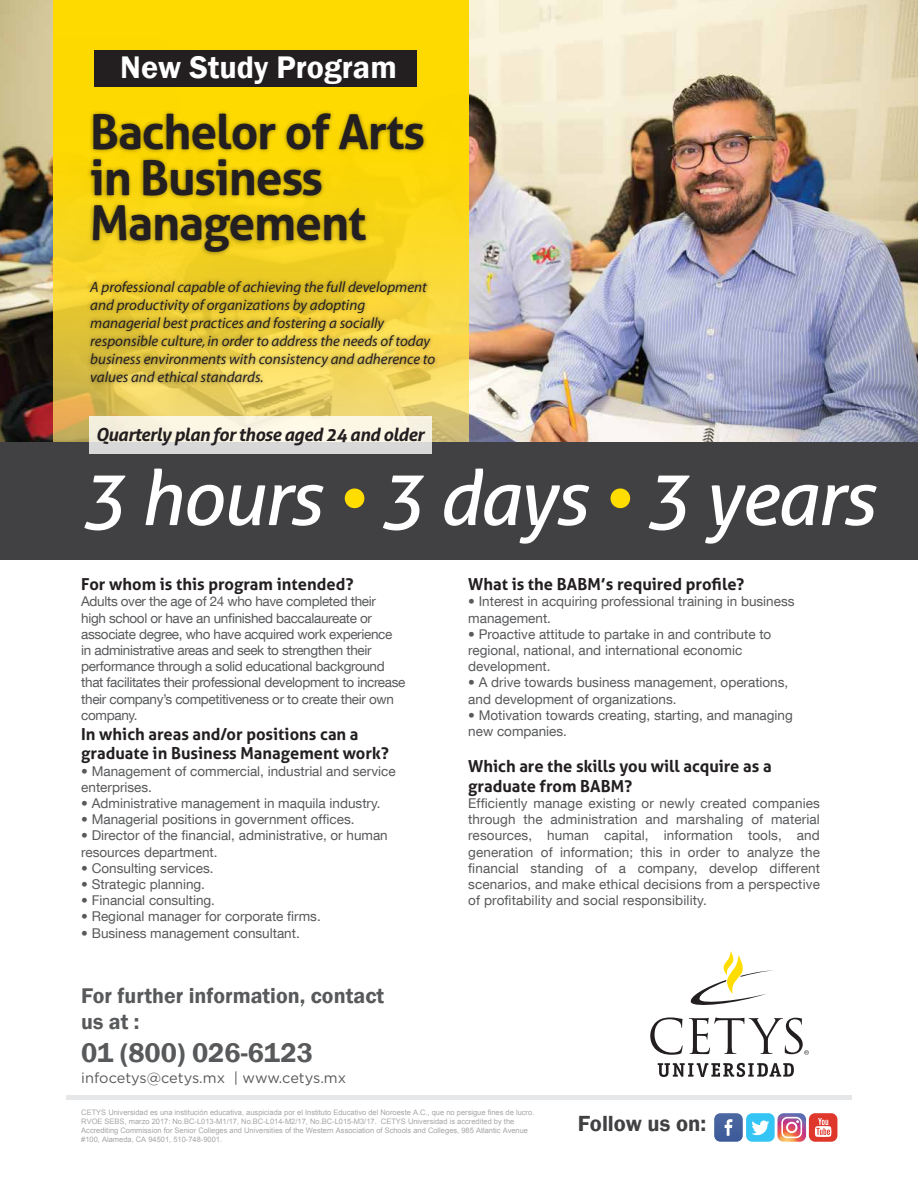
<style>
.page{position:relative;width:918px;height:1188px;background:#fff}
.page>*{position:absolute;margin:0;border:0;box-sizing:border-box;transform-origin:0 0}
.t1{font:italic 76.5px "Aller";letter-spacing:-.025em;color:#fff}
.t2{font:700 48px/45.5px "Aller";letter-spacing:-.025em;color:#231f20}
.t3{font:600 32.1px "Franklin Gothic";color:#fff}
.t4{font:600 27.75px "Franklin Gothic";color:#58595b}
.t5{font:600 22.5px "Franklin Gothic";color:#414042}
.t6{font:600 21.9px/26.2px "Franklin Gothic";color:#58595b}
.t7{font:italic 700 18.15px "Aller";letter-spacing:-.025em;color:#231f20}
.t8{font:700 16.5px/19.8px "Aller";color:#231f20}
.t9{font:italic 15px/18px "Myriad";color:#231f20}
.t10{font:14.55px "Gotham";color:#58595b}
.t11{font:13.5px/16.2px "Helvetica Neue LT Com";color:#58595b}
.t12{font:13.5px/16.2px "Helvetica Neue LT Com";letter-spacing:-.025em;color:#58595b}
.t13{font:7.5px/9px "Arial";color:#a0a0a0}
.s1{color:#fd0}
</style>
<div class="page">
<img style="left:0;top:0;width:918px;height:442px">
<svg style="left:53px;top:0;width:416px;height:442px;background:#f5d31d"></svg>
<svg style="left:714px;top:1113px;width:29px;height:29px"></svg>
<div style="left:746px;top:1113px;width:29px;height:29px;background:#35c5f4;border-radius:6px"></div>
<svg style="left:751px;top:1121px;width:18px;height:14px"></svg>
<svg style="left:777px;top:1113px;width:29px;height:29px"></svg>
<div style="left:809px;top:1113px;width:28px;height:29px;background:#df372b;border-radius:6px"></div>
<svg style="left:815px;top:1118px;width:16px;height:19px"></svg>
<hr style="left:66px;top:1096px;width:786px;height:4px;background:#e6e7e8">
<svg style="left:690px;top:951px;width:84px;height:54px"></svg>
<svg style="left:658px;top:1063px;width:136px;height:14px"></svg>
<svg style="left:650px;top:1017px;width:33px;height:38px"></svg>
<svg style="left:689px;top:1017px;width:120px;height:38px"></svg>
<div style="left:94px;top:50px;width:323px;height:36px;background:#231f20"></div>
<img style="left:83px;top:273px;width:362px;height:126px">
<img style="left:84px;top:101px;width:376px;height:158px">
<div style="left:0;top:442px;width:918px;height:118px;background:#414042"></div>
<svg style="left:89px;top:416px;width:343px;height:37px;background:#efece0"></svg>
<h3 class="t3" style="left:120px;top:48px;width:278px">New Study Program</h3>
<h2 class="t2" style="left:90px;top:109px;width:337px">Bachelor of Arts in Business<br>Management</h2>
<p class="t9" style="left:90px;top:278px;width:347px">A professional capable of achieving the full development and productivity of organizations by adopting managerial best practices and fostering a socially responsible culture, in order to address the needs of today business environments with consistency and adherence to values and ethical standards.</p>
<h3 class="t7" style="left:96px;top:423px;width:330px">Quarterly plan for those aged 24 and older</h3>
<h1 class="t1" style="left:80px;top:451px;width:796px">3 hours <span class="s1">•</span> 3 days <span class="s1">•</span> 3 years</h1>
<p class="t8" style="left:81px;top:574px;width:274px">For whom is this program intended?</p>
<p class="t12" style="left:81px;top:593px;width:326px">Adults over the age of 24 who have completed their<br>high school or have an unfinished baccalaureate or associate degree, who have acquired work experience in administrative areas and seek to strengthen their performance through a solid educational background that facilitates their professional development to increase their company’s competitiveness or to create their own company.</p>
<p class="t8" style="left:81px;top:724px;width:309px">In which areas and/or positions can a graduate in Business Management work?</p>
<p class="t11" style="left:81px;top:762px;width:316px">• Management of commercial, industrial and service enterprises.</p>
<p class="t11" style="left:81px;top:795px;width:301px">• Administrative management in maquila industry.</p>
<p class="t11" style="left:81px;top:811px;width:275px">• Managerial positions in government offices.</p>
<p class="t11" style="left:81px;top:827px;width:308px">• Director of the financial, administrative, or human resources department.</p>
<p class="t11" style="left:81px;top:860px;width:134px">• Consulting services.</p>
<p class="t11" style="left:81px;top:876px;width:125px">• Strategic planning.</p>
<p class="t11" style="left:81px;top:892px;width:135px">• Financial consulting.</p>
<p class="t11" style="left:81px;top:908px;width:241px">• Regional manager for corporate firms.</p>
<p class="t11" style="left:81px;top:924px;width:220px">• Business management consultant.</p>
<h3 class="t6" style="left:81px;top:983px;width:305px">For further information, contact us at :</h3>
<h3 class="t4" style="left:81px;top:1036px;width:233px">01 (800) 026-6123</h3>
<p class="t10" style="left:81px;top:1068px;width:266px">infocetys@cetys.mx | www.cetys.mx</p>
<p class="t8" style="left:468px;top:574px;width:278px">What is the BABM’s required profile?</p>
<p class="t11" style="left:468px;top:593px;width:328px">• Interest in acquiring professional training in business management.</p>
<p class="t11" style="left:468px;top:626px;width:305px">• Proactive attitude to partake in and contribute to regional, national, and international economic development.</p>
<p class="t11" style="left:468px;top:674px;width:322px">• A drive towards business management, operations, and development of organizations.</p>
<p class="t11" style="left:468px;top:707px;width:326px">• Motivation towards creating, starting, and managing new companies.</p>
<p class="t8" style="left:468px;top:756px;width:305px">Which are the skills you will acquire as a graduate from BABM?</p>
<p class="t11" style="left:468px;top:795px;width:353px;text-align:justify">Efficiently manage existing or newly created companies through the administration and marshaling of material resources, human capital, information tools, and generation of information; this in order to analyze the financial standing of a company, develop different scenarios, and make ethical decisions from a perspective of profitability and social responsibility.</p>
<p class="t13" style="left:81px;top:1108px;width:455px">CETYS Universidad es una institución educativa, auspiciada por el Instituto Educativo del Noroeste A.C., que no persigue fines de lucro.<br>RVOE SEBS, marzo 2017: No.BC-L013-M1/17, No.BC-L014-M2/17, No.BC-L015-M3/17. CETYS Universidad is accredited by the Accrediting Commission for Senior Colleges and Universities of the Western Association of Schools and Colleges, 985 Atlantic Avenue #100, Alameda, CA 94501, 510-748-9001.</p>
<h3 class="t5" style="left:578px;top:1110px;width:130px">Follow us on:</h3>
</div>
